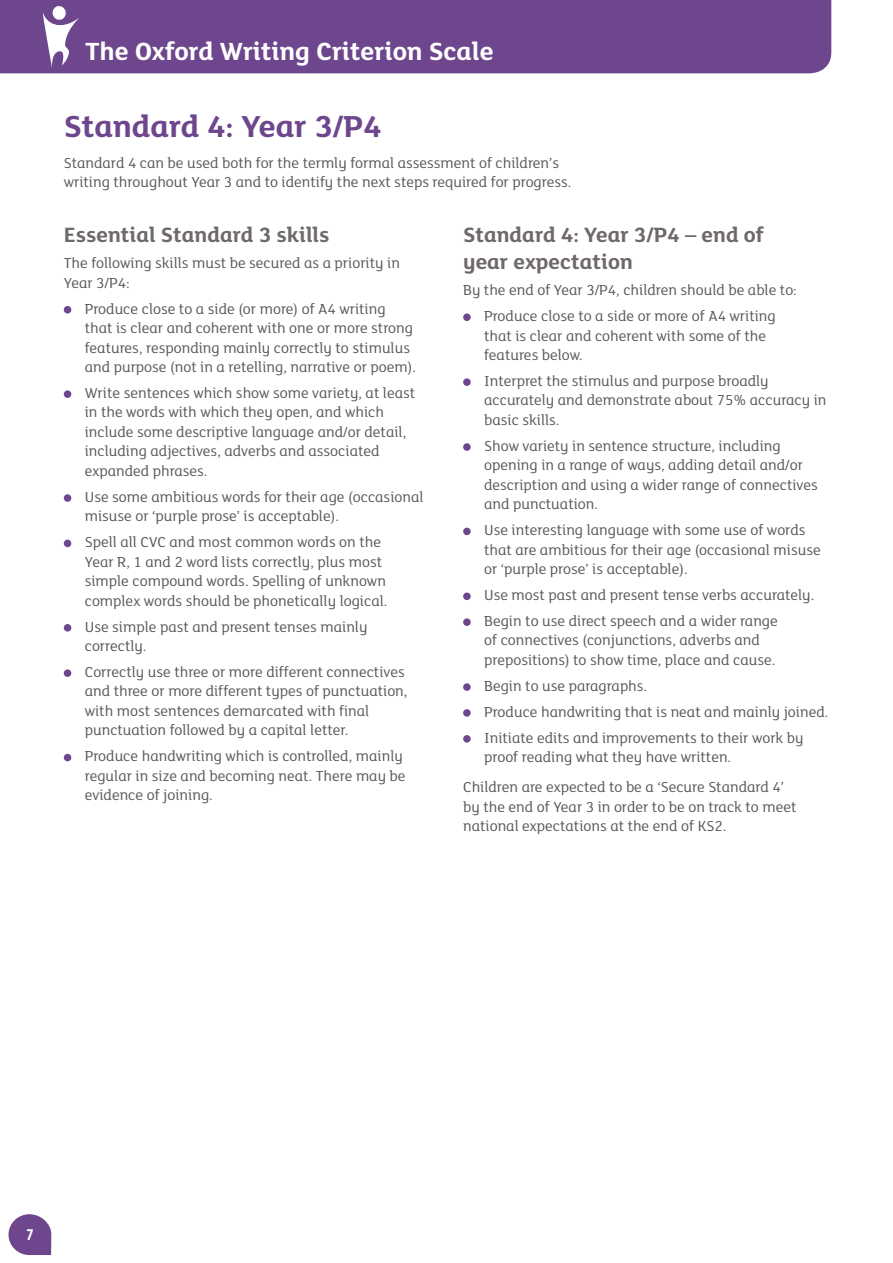
<style>
.page{position:relative;width:893px;height:1263px;background:#fff}
.page>*{position:absolute;margin:0;border:0;box-sizing:border-box;transform-origin:0 0}
.t1{font:700 33px "FS Lola Primary";color:#6d468d}
.t2{font:700 27px "FS Lola Primary";color:#fff}
.t3{font:700 22.5px/27px "FS Lola Primary";color:#6f6a69}
.t4{font:700 condensed 16.5px "Myriad Pro";color:#fff}
.t5{font:15.75px/19.5px "FS Lola Primary";color:#58595b}
</style>
<div class="page">
<svg style="left:9px;top:1214px;width:42px;height:41px"></svg>
<div style="left:14px;top:1218px;width:32px;height:33px;background:#6d468d;border-radius:50%"></div>
<div style="left:0;top:0;width:831px;height:73px;background:#6d468d"></div>
<svg style="left:41px;top:6px;width:39px;height:63px"></svg>
<div style="left:64px;top:306px;width:7px;height:7px;background:#6d468d;border-radius:50%"></div>
<div style="left:64px;top:390px;width:7px;height:8px;background:#6d468d;border-radius:50%"></div>
<div style="left:64px;top:494px;width:7px;height:8px;background:#6d468d;border-radius:50%"></div>
<div style="left:64px;top:540px;width:7px;height:7px;background:#6d468d;border-radius:50%"></div>
<div style="left:64px;top:624px;width:7px;height:7px;background:#6d468d;border-radius:50%"></div>
<div style="left:64px;top:669px;width:7px;height:8px;background:#6d468d;border-radius:50%"></div>
<div style="left:64px;top:754px;width:7px;height:7px;background:#6d468d;border-radius:50%"></div>
<div style="left:463px;top:313px;width:8px;height:8px;background:#6d468d;border-radius:50%"></div>
<div style="left:463px;top:378px;width:8px;height:8px;background:#6d468d;border-radius:50%"></div>
<div style="left:463px;top:443px;width:8px;height:8px;background:#6d468d;border-radius:50%"></div>
<div style="left:463px;top:528px;width:8px;height:7px;background:#6d468d;border-radius:50%"></div>
<div style="left:463px;top:592px;width:8px;height:8px;background:#6d468d;border-radius:50%"></div>
<div style="left:463px;top:618px;width:8px;height:8px;background:#6d468d;border-radius:50%"></div>
<div style="left:463px;top:683px;width:8px;height:8px;background:#6d468d;border-radius:50%"></div>
<div style="left:463px;top:709px;width:8px;height:8px;background:#6d468d;border-radius:50%"></div>
<div style="left:463px;top:735px;width:8px;height:8px;background:#6d468d;border-radius:50%"></div>
<h2 class="t2" style="left:85px;top:32px;width:410px">The Oxford Writing Criterion Scale</h2>
<h1 class="t1" style="left:64px;top:104px;width:319px">Standard 4: Year 3/P4</h1>
<p class="t5" style="left:64px;top:152px;width:509px">Standard 4 can be used both for the termly formal assessment of children’s writing throughout Year 3 and to identify the next steps required for progress.</p>
<h3 class="t3" style="left:64px;top:220px;width:267px">Essential Standard 3 skills</h3>
<p class="t5" style="left:64px;top:253px;width:338px">The following skills must be secured as a priority in<br>Year 3/P4:</p>
<p class="t5" style="left:85px;top:298px;width:333px">Produce close to a side (or more) of A4 writing that is clear and coherent with one or more strong features, responding mainly correctly to stimulus and purpose (not in a retelling, narrative or poem).</p>
<p class="t5" style="left:85px;top:382px;width:332px">Write sentences which show some variety, at least in the words with which they open, and which include some descriptive language and/or detail, including adjectives, adverbs and associated expanded phrases.</p>
<p class="t5" style="left:85px;top:486px;width:340px">Use some ambitious words for their age (occasional misuse or ‘purple prose’ is acceptable).</p>
<p class="t5" style="left:85px;top:532px;width:304px">Spell all CVC and most common words on the Year R, 1 and 2 word lists correctly, plus most simple compound words. Spelling of unknown complex words should be phonetically logical.</p>
<p class="t5" style="left:85px;top:616px;width:284px">Use simple past and present tenses mainly correctly.</p>
<p class="t5" style="left:85px;top:661px;width:324px">Correctly use three or more different connectives and three or more different types of punctuation, with most sentences demarcated with final punctuation followed by a capital letter.</p>
<p class="t5" style="left:85px;top:746px;width:322px">Produce handwriting which is controlled, mainly regular in size and becoming neat. There may be evidence of joining.</p>
<h3 class="t3" style="left:463px;top:220px;width:302px">Standard 4: Year 3/P4 – end of year expectation</h3>
<p class="t5" style="left:463px;top:276px;width:335px;line-height:26px;text-align:center">By the end of Year 3/P4, children should be able to:<br>Produce close to a side or more of A4 writing</p>
<p class="t5" style="left:484px;top:325px;width:283px">that is clear and coherent with some of the features below.</p>
<p class="t5" style="left:484px;top:370px;width:344px">Interpret the stimulus and purpose broadly accurately and demonstrate about 75% accuracy in basic skills.</p>
<p class="t5" style="left:484px;top:435px;width:335px">Show variety in sentence structure, including opening in a range of ways, adding detail and/or description and using a wider range of connectives and punctuation.</p>
<p class="t5" style="left:484px;top:520px;width:338px">Use interesting language with some use of words that are ambitious for their age (occasional misuse or ‘purple prose’ is acceptable).</p>
<p class="t5" style="left:484px;top:581px;width:332px;line-height:26px">Use most past and present tense verbs accurately.<br>Begin to use direct speech and a wider range</p>
<p class="t5" style="left:484px;top:630px;width:293px">of connectives (conjunctions, adverbs and prepositions) to show time, place and cause.</p>
<p class="t5" style="left:484px;top:672px;width:346px;line-height:26px">Begin to use paragraphs.<br>Produce handwriting that is neat and mainly joined.<br>Initiate edits and improvements to their work by</p>
<p class="t5" style="left:463px;top:741px;width:322px;line-height:30.2px;text-indent:21px">proof reading what they have written.<br>Children are expected to be a ‘Secure Standard 4’</p>
<p class="t5" style="left:463px;top:796px;width:335px">by the end of Year 3 in order to be on track to meet national expectations at the end of KS2.</p>
<p class="t4" style="left:26px;top:1224px;width:9px">7</p>
</div>
